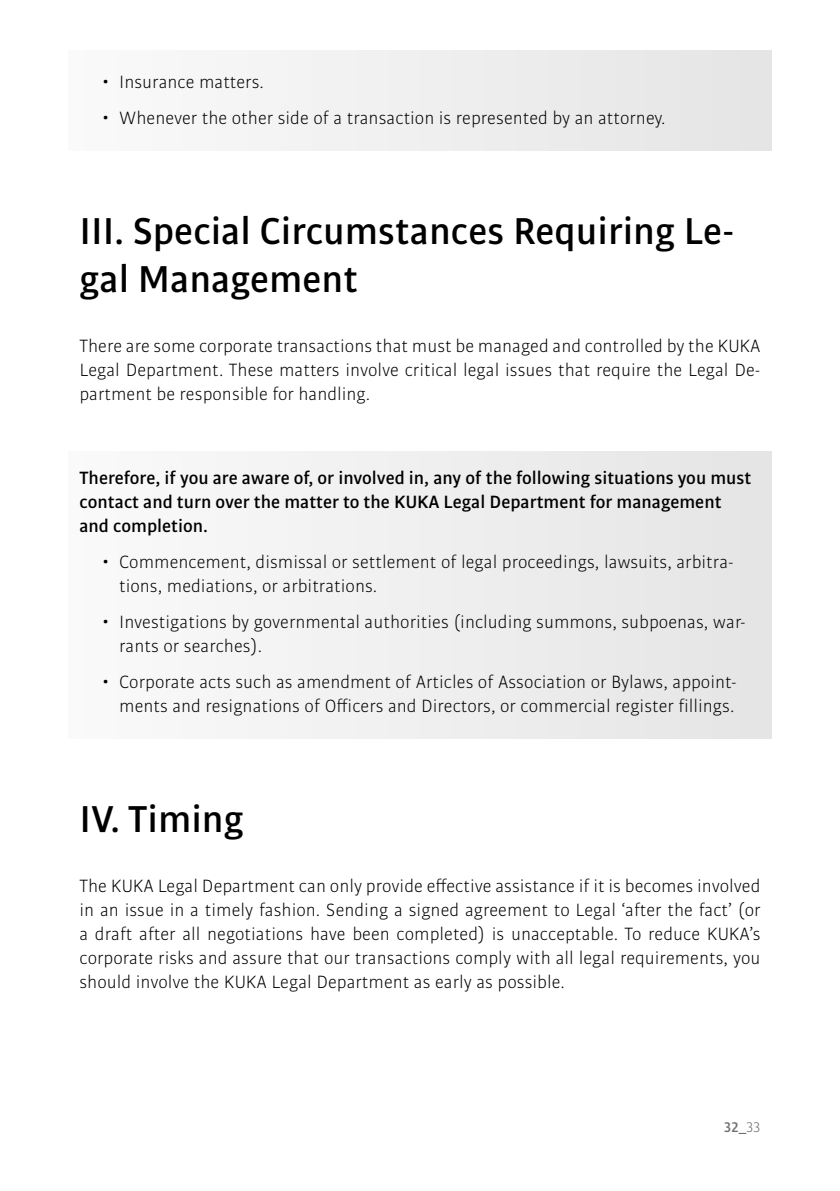
<style>
.page{position:relative;width:840px;height:1191px;background:#fff}
.page>*{position:absolute;margin:0;border:0;box-sizing:border-box;transform-origin:0 0}
.t1{font:700 40px/48px "KUKA Bulo";color:#000}
.t2{font:19px/24px "KUKA Bulo";color:#000;text-align:justify}
.t3{font:700 19px/24px "KUKA Bulo";color:#000}
.t4{font:700 15px "KUKA Bulo";color:#706f6f}
.s1{font-weight:400}
</style>
<div class="page">
<div style="left:68px;top:50px;width:703px;height:64px;background:#efefef"></div>
<div style="left:68px;top:86px;width:703px;height:64px;background:#efefef"></div>
<div style="left:68px;top:452px;width:703px;height:106px;background:#efefef"></div>
<div style="left:68px;top:530px;width:703px;height:88px;background:#efefef"></div>
<div style="left:68px;top:590px;width:703px;height:88px;background:#efefef"></div>
<div style="left:68px;top:650px;width:703px;height:88px;background:#efefef"></div>
<p class="t2" style="left:102px;top:69px;width:163px">• Insurance matters.</p>
<p class="t2" style="left:102px;top:105px;width:564px">• Whenever the other side of a transaction is represented by an attorney.</p>
<h1 class="t1" style="left:79px;top:206px;width:656px">III. Special Circumstances Requiring Le&shy;gal Management</h1>
<p class="t2" style="left:79px;top:333px;width:682px">There are some corporate transactions that must be managed and controlled by the KUKA Legal Department. These matters involve critical legal issues that require the Legal De&shy;partment be responsible for handling.</p>
<p class="t3" style="left:79px;top:465px;width:673px">Therefore, if you are aware of, or involved in, any of the following situations you must contact and turn over the matter to the KUKA Legal Department for management and completion.</p>
<p class="t2" style="left:119px;top:549px;width:615px;text-indent:-17px">• Commencement, dismissal or settlement of legal proceedings, lawsuits, arbitra&shy;tions, mediations, or arbitrations.</p>
<p class="t2" style="left:119px;top:609px;width:627px;text-indent:-17px">• Investigations by governmental authorities (including summons, subpoenas, war&shy;rants or searches).</p>
<p class="t2" style="left:102px;top:669px;width:635px;text-align:right">• Corporate acts such as amendment of Articles of Association or Bylaws, appoint&shy;ments and resignations of Officers and Directors, or commercial register fillings.</p>
<h1 class="t1" style="left:79px;top:794px;width:166px">IV. Timing</h1>
<p class="t2" style="left:79px;top:873px;width:682px">The KUKA Legal Department can only provide effective assistance if it is becomes involved in an issue in a timely fashion. Sending a signed agreement to Legal ‘after the fact’ (or a draft after all negotiations have been completed) is unacceptable. To reduce KUKA’s corporate risks and assure that our transactions comply with all legal requirements, you should involve the KUKA Legal Department as early as possible.</p>
<p class="t4" style="left:723px;top:1117px;width:38px">32_<span class="s1">33</span></p>
</div>
